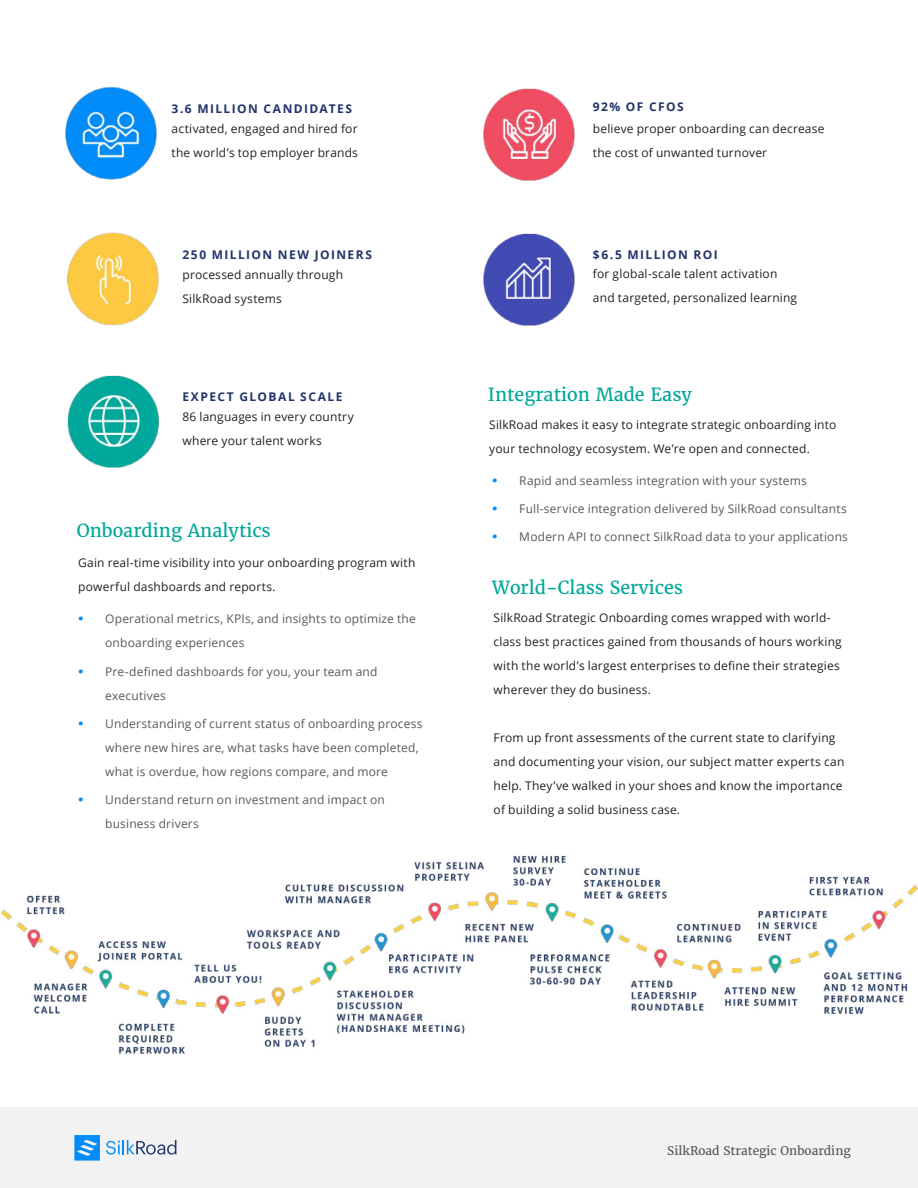
<style>
.page{position:relative;width:918px;height:1188px;background:#fff}
.page>*{position:absolute;margin:0;border:0;box-sizing:border-box;transform-origin:0 0}
.t1{font:18px "Merriweather";color:#00a89b}
.t2{font:12px/24px "Open Sans";letter-spacing:.015em;color:#212121}
.t3{font:12px/24px "Open Sans";letter-spacing:.015em;color:#595959}
.t4{font:700 12px "Open Sans";letter-spacing:.12em;color:#213469}
.t5{font:12px "Merriweather";color:#595959}
.s1{font-family:"Merriweather";font-weight:800;color:#008cfa}
</style>
<div class="page">
<img style="left:1px;top:855px;width:917px;height:199px">
<img style="left:65px;top:87px;width:92px;height:93px">
<img style="left:483px;top:88px;width:92px;height:93px">
<img style="left:483px;top:233px;width:92px;height:93px">
<img style="left:67px;top:232px;width:92px;height:93px">
<img style="left:67px;top:375px;width:92px;height:93px">
<div style="left:0;top:1108px;width:918px;height:80px;background:#f2f2f2"></div>
<svg style="left:106px;top:1140px;width:70px;height:15px"></svg>
<svg style="left:74px;top:1135px;width:26px;height:26px"></svg>
<p class="t4" style="left:172px;top:104px;width:182px">3.6 MILLION CANDIDATES</p>
<p class="t4" style="left:593px;top:102px;width:92px">92% OF CFOS</p>
<p class="t2" style="left:172px;top:118px;width:188px">activated, engaged and hired for the world’s top employer brands</p>
<p class="t2" style="left:593px;top:116px;width:233px">believe proper onboarding can decrease the cost of unwanted turnover</p>
<p class="t4" style="left:182px;top:250px;width:191px">250 MILLION NEW JOINERS</p>
<p class="t2" style="left:182px;top:264px;width:162px">processed annually through<br>SilkRoad systems</p>
<p class="t4" style="left:182px;top:392px;width:162px">EXPECT GLOBAL SCALE</p>
<p class="t2" style="left:182px;top:406px;width:173px">86 languages in every country where your talent works</p>
<h1 class="t1" style="left:77px;top:523px;width:196px">Onboarding Analytics</h1>
<p class="t2" style="left:78px;top:550px;width:339px">Gain real-time visibility into your onboarding program with powerful dashboards and reports.</p>
<p class="t3" style="left:105px;top:607px;width:312px;text-indent:-27px"><span class="s1">•</span> Operational metrics, KPIs, and insights to optimize the onboarding experiences</p>
<p class="t3" style="left:105px;top:659px;width:274px;text-indent:-27px"><span class="s1">•</span> Pre-defined dashboards for you, your team and executives</p>
<p class="t3" style="left:105px;top:711px;width:319px;text-indent:-27px"><span class="s1">•</span> Understanding of current status of onboarding process where new hires are, what tasks have been completed, what is overdue, how regions compare, and more</p>
<p class="t3" style="left:105px;top:789px;width:281px;text-indent:-27px"><span class="s1">•</span> Understand return on investment and impact on business drivers</p>
<p class="t4" style="left:593px;top:250px;width:126px">$6.5 MILLION ROI</p>
<p class="t2" style="left:593px;top:262px;width:206px">for global-scale talent activation and targeted, personalized learning</p>
<h1 class="t1" style="left:488px;top:386px;width:206px">Integration Made Easy</h1>
<p class="t2" style="left:489px;top:413px;width:349px">SilkRoad makes it easy to integrate strategic onboarding into your technology ecosystem. We’re open and connected.</p>
<p class="t3" style="left:492px;top:468px;width:316px"><span class="s1">•</span> Rapid and seamless integration with your systems</p>
<p class="t3" style="left:492px;top:497px;width:356px"><span class="s1">•</span> Full-service integration delivered by SilkRoad consultants</p>
<p class="t3" style="left:492px;top:525px;width:357px"><span class="s1">•</span> Modern API to connect SilkRoad data to your applications</p>
<h1 class="t1" style="left:492px;top:579px;width:192px">World-Class Services</h1>
<p class="t2" style="left:494px;top:605px;width:350px">SilkRoad Strategic Onboarding comes wrapped with world&shy;class best practices gained from thousands of hours working with the world’s largest enterprises to define their strategies wherever they do business.</p>
<p class="t2" style="left:494px;top:727px;width:352px">From up front assessments of the current state to clarifying and documenting your vision, our subject matter experts can help. They’ve walked in your shoes and know the importance of building a solid business case.</p>
<p class="t5" style="left:667px;top:1145px;width:185px">SilkRoad Strategic Onboarding</p>
</div>
